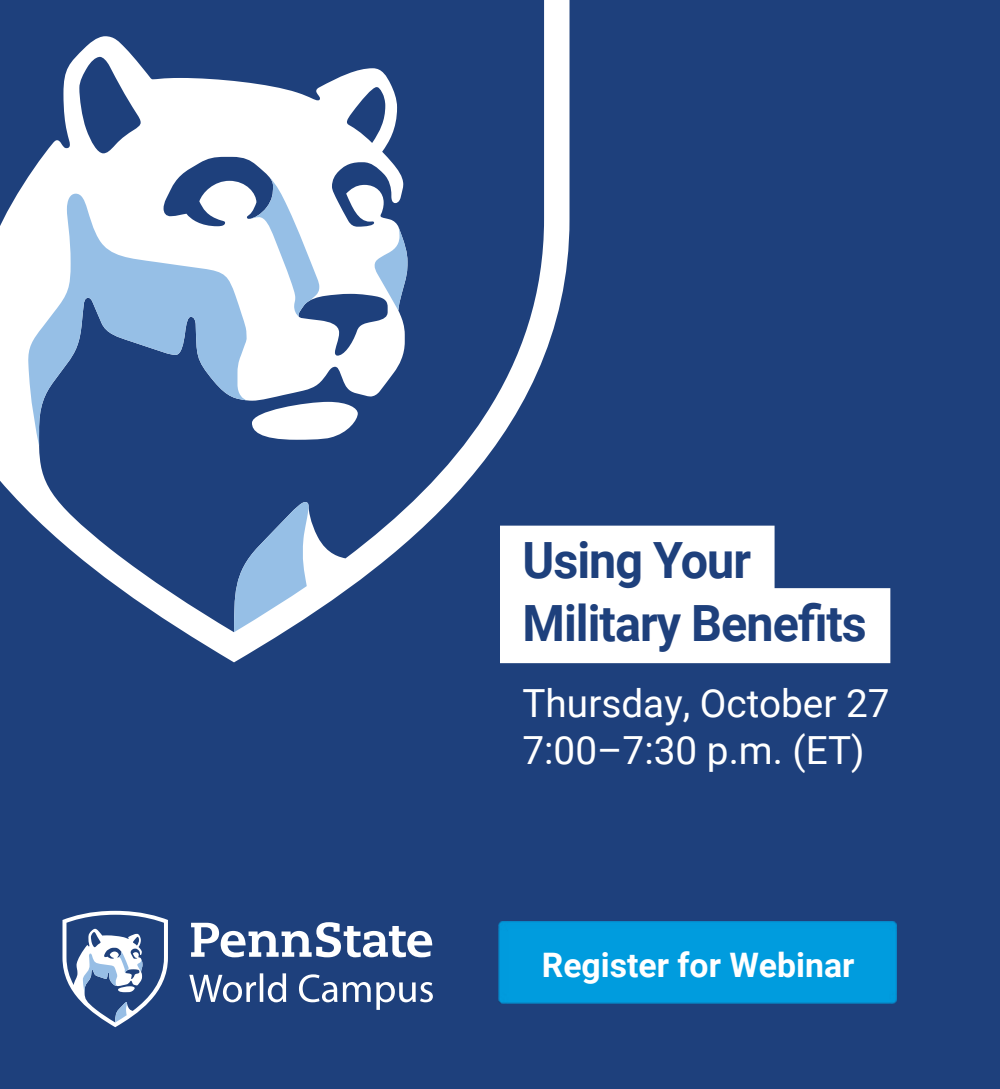
<style>
.page{position:relative;width:1000px;height:1089px;background:#1e407c}
.page>*{position:absolute;margin:0;border:0;box-sizing:border-box;transform-origin:0 0}
.t1{font:700 50px/62.5px "Roboto";letter-spacing:-.02em;color:#1e407c}
.t2{font:38.75px/46.5px "Roboto";color:#fff}
.t3{font:700 33.75px "Roboto";color:#fff}
</style>
<div class="page">
<div style="left:500px;top:526px;width:275px;height:75px;background:#fff"></div>
<div style="left:500px;top:588px;width:390px;height:75px;background:#fff"></div>
<svg style="left:184px;top:0;width:386px;height:662px"></svg>
<svg style="left:0;top:0;width:544px;height:632px"></svg>
<svg style="left:28px;top:177px;width:379px;height:455px"></svg>
<svg style="left:62px;top:911px;width:106px;height:116px"></svg>
<svg style="left:189px;top:922px;width:244px;height:88px"></svg>
<div style="left:499px;top:921px;width:397px;height:83px;background:#009cde"></div>
<h1 class="t1" style="left:522px;top:527px;width:346px">Using Your<br>Military Benefits</h1>
<p class="t2" style="left:522px;top:679px;width:369px">Thursday, October 27<br>7:00–7:30 p.m. (ET)</p>
<p class="t3" style="left:542px;top:941px;width:314px">Register for Webinar</p>
</div>
